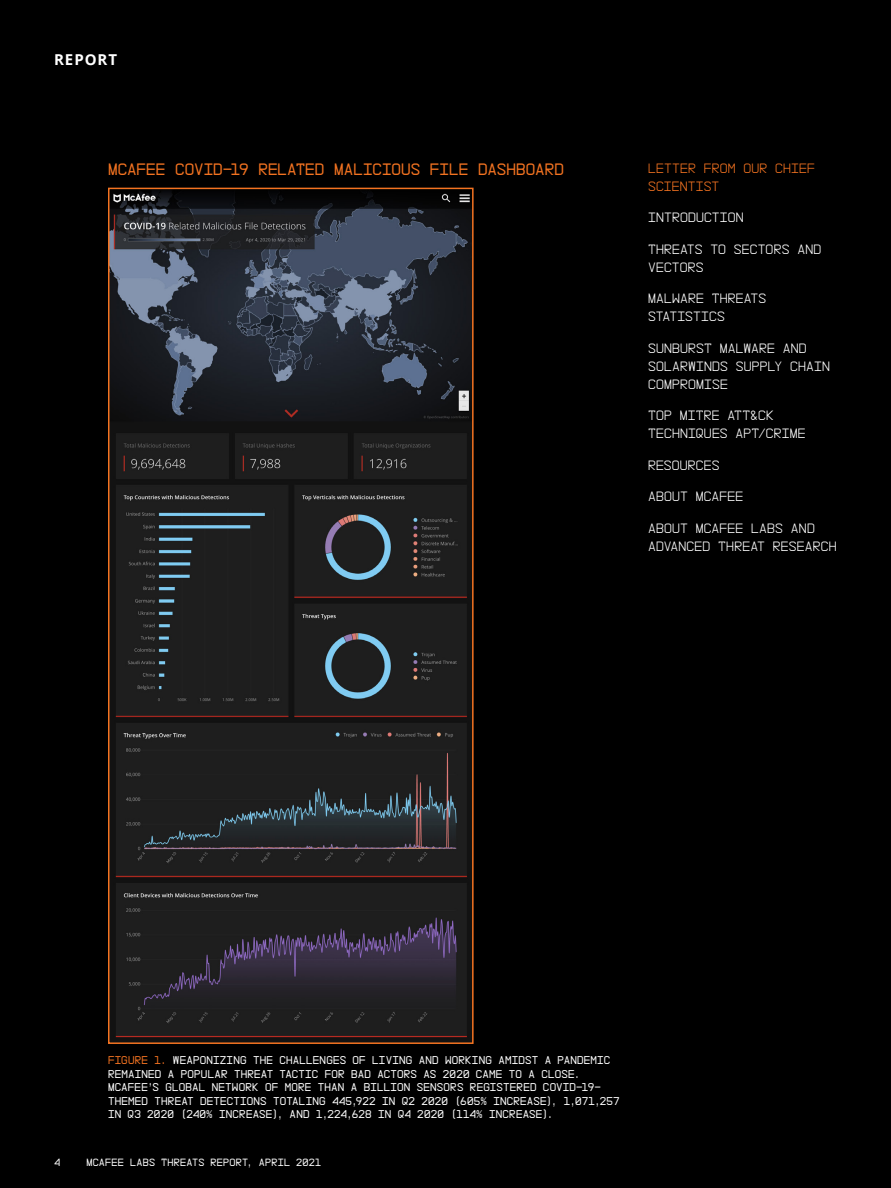
<style>
.page{position:relative;width:891px;height:1188px;background:#000}
.page>*{position:absolute;margin:0;border:0;box-sizing:border-box;transform-origin:0 0}
.t1{font:16.5px "NB Architekt Neue";letter-spacing:.005em;color:#f37321}
.t2{font:700 15px "Open Sans";letter-spacing:.065em;color:#fff}
.t3{font:300 13.5px/18px "NB Architekt Neue";letter-spacing:.015em;color:#fff}
.t4{font:300 13.5px/18px "NB Architekt Neue";letter-spacing:.015em;color:#f37321}
.t5{font:11.25px/13.5px "NB Architekt Neue";letter-spacing:.015em;color:#fff}
.t6{font:10.5px "NB Architekt Neue";letter-spacing:.025em;color:#fff}
.s1{color:#f37321}
</style>
<div class="page">
<img style="left:111px;top:191px;width:360px;height:850px">
<div style="left:108px;top:188px;width:366px;height:856px;border:2px solid #f37321"></div>
<h2 class="t2" style="left:54px;top:49px;width:65px">REPORT</h2>
<h1 class="t1" style="left:108px;top:158px;width:457px">MCAFEE COVID-19 RELATED MALICIOUS FILE DASHBOARD</h1>
<p class="t4" style="left:648px;top:158px;width:169px">LETTER FROM OUR CHIEF<br>SCIENTIST</p>
<p class="t3" style="left:648px;top:208px;width:97px">INTRODUCTION</p>
<p class="t3" style="left:648px;top:239px;width:175px">THREATS TO SECTORS AND<br>VECTORS</p>
<p class="t3" style="left:648px;top:289px;width:120px">MALWARE THREATS<br>STATISTICS</p>
<p class="t3" style="left:648px;top:338px;width:184px">SUNBURST MALWARE AND<br>SOLARWINDS SUPPLY CHAIN<br>COMPROMISE</p>
<p class="t3" style="left:648px;top:406px;width:159px">TOP MITRE ATT&amp;CK<br>TECHNIQUES APT/CRIME</p>
<p class="t3" style="left:648px;top:455px;width:73px">RESOURCES</p>
<p class="t3" style="left:648px;top:487px;width:97px">ABOUT MCAFEE</p>
<p class="t3" style="left:648px;top:518px;width:190px">ABOUT MCAFEE LABS AND<br>ADVANCED THREAT RESEARCH</p>
<p class="t5" style="left:108px;top:1052px;width:513px"><span class="s1">FIGURE 1.</span> WEAPONIZING THE CHALLENGES OF LIVING AND WORKING AMIDST A PANDEMIC REMAINED A POPULAR THREAT TACTIC FOR BAD ACTORS AS 2020 CAME TO A CLOSE.<br>MCAFEE’S GLOBAL NETWORK OF MORE THAN A BILLION SENSORS REGISTERED COVID-19- THEMED THREAT DETECTIONS TOTALING 445,922 IN Q2 2020 (605% INCREASE), 1,071,257<br>IN Q3 2020 (240% INCREASE), AND 1,224,628 IN Q4 2020 (114% INCREASE).</p>
<p class="t6" style="left:54px;top:1155px;width:8px">4</p>
<p class="t6" style="left:86px;top:1155px;width:236px">MCAFEE LABS THREATS REPORT, APRIL 2021</p>
</div>
